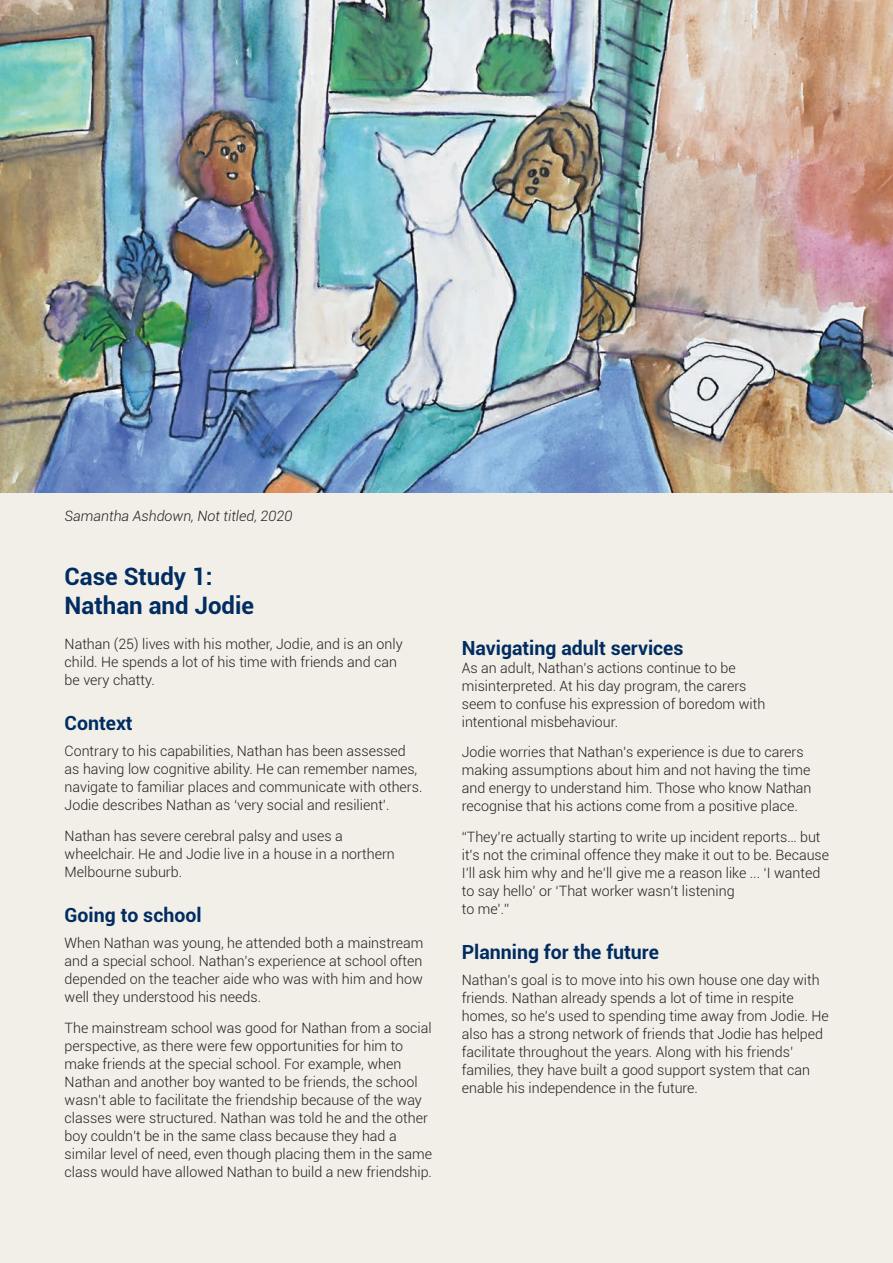
<style>
.page{position:relative;width:893px;height:1263px;background:#fff}
.page>*{position:absolute;margin:0;border:0;box-sizing:border-box;transform-origin:0 0}
.Heading_2{font:700 24px/28.8px "Roboto";color:#002c62}
.Heading_3{font:700 19.5px "Roboto";color:#002c62}
.Quote_1{font:700 19.5px "Roboto";color:#002c62}
.Body{font:300 14.25px/18px "Roboto";color:#231f20}
.Body-2{font:italic 300 14.25px "Roboto";color:#231f20}
</style>
<div class="page">
<img style="left:0;top:0;width:892px;height:493px">
<div style="left:0;top:493px;width:893px;height:770px;background:#f1efe8"></div>
<p class="Body-2" style="left:65px;top:506px;width:229px">Samantha Ashdown, Not titled, 2020</p>
<p class="Heading_2" style="left:65px;top:561px;width:191px">Case Study 1:<br>Nathan and Jodie</p>
<p class="Body" style="left:65px;top:635px;width:339px">Nathan (25) lives with his mother, Jodie, and is an only child. He spends a lot of his time with friends and can be very chatty.</p>
<p class="Heading_3" style="left:65px;top:709px;width:70px">Context</p>
<p class="Body" style="left:65px;top:742px;width:359px">Contrary to his capabilities, Nathan has been assessed as having low cognitive ability. He can remember names, navigate to familiar places and communicate with others.<br>Jodie describes Nathan as ‘very social and resilient’.</p>
<p class="Body" style="left:65px;top:826px;width:332px">Nathan has severe cerebral palsy and uses a wheelchair. He and Jodie live in a house in a northern<br>Melbourne suburb.</p>
<p class="Heading_3" style="left:65px;top:901px;width:139px">Going to school</p>
<p class="Body" style="left:65px;top:934px;width:360px;text-align:justify">When Nathan was young, he attended both a mainstream and a special school. Nathan’s experience at school often depended on the teacher aide who was with him and how well they understood his needs.</p>
<p class="Body" style="left:65px;top:1018px;width:369px">The mainstream school was good for Nathan from a social perspective, as there were few opportunities for him to make friends at the special school. For example, when Nathan and another boy wanted to be friends, the school wasn’t able to facilitate the friendship because of the way classes were structured. Nathan was told he and the other boy couldn’t be in the same class because they had a similar level of need, even though placing them in the same class would have allowed Nathan to build a new friendship.</p>
<p class="Quote_1" style="left:462px;top:634px;width:223px">Navigating adult services</p>
<p class="Body" style="left:462px;top:658px;width:305px">As an adult, Nathan’s actions continue to be misinterpreted. At his day program, the carers seem to confuse his expression of boredom with intentional misbehaviour.</p>
<p class="Body" style="left:462px;top:743px;width:351px">Jodie worries that Nathan’s experience is due to carers making assumptions about him and not having the time and energy to understand him. Those who know Nathan recognise that his actions come from a positive place.</p>
<p class="Body" style="left:462px;top:827px;width:369px">“They’re actually starting to write up incident reports… but it’s not the criminal offence they make it out to be. Because I’ll ask him why and he’ll give me a reason like ... ‘I wanted to say hello’ or ‘That worker wasn’t listening<br>to me’.”</p>
<p class="Heading_3" style="left:462px;top:938px;width:199px">Planning for the future</p>
<p class="Body" style="left:462px;top:971px;width:369px">Nathan’s goal is to move into his own house one day with friends. Nathan already spends a lot of time in respite homes, so he’s used to spending time away from Jodie. He also has a strong network of friends that Jodie has helped facilitate throughout the years. Along with his friends’ families, they have built a good support system that can enable his independence in the future.</p>
</div>
